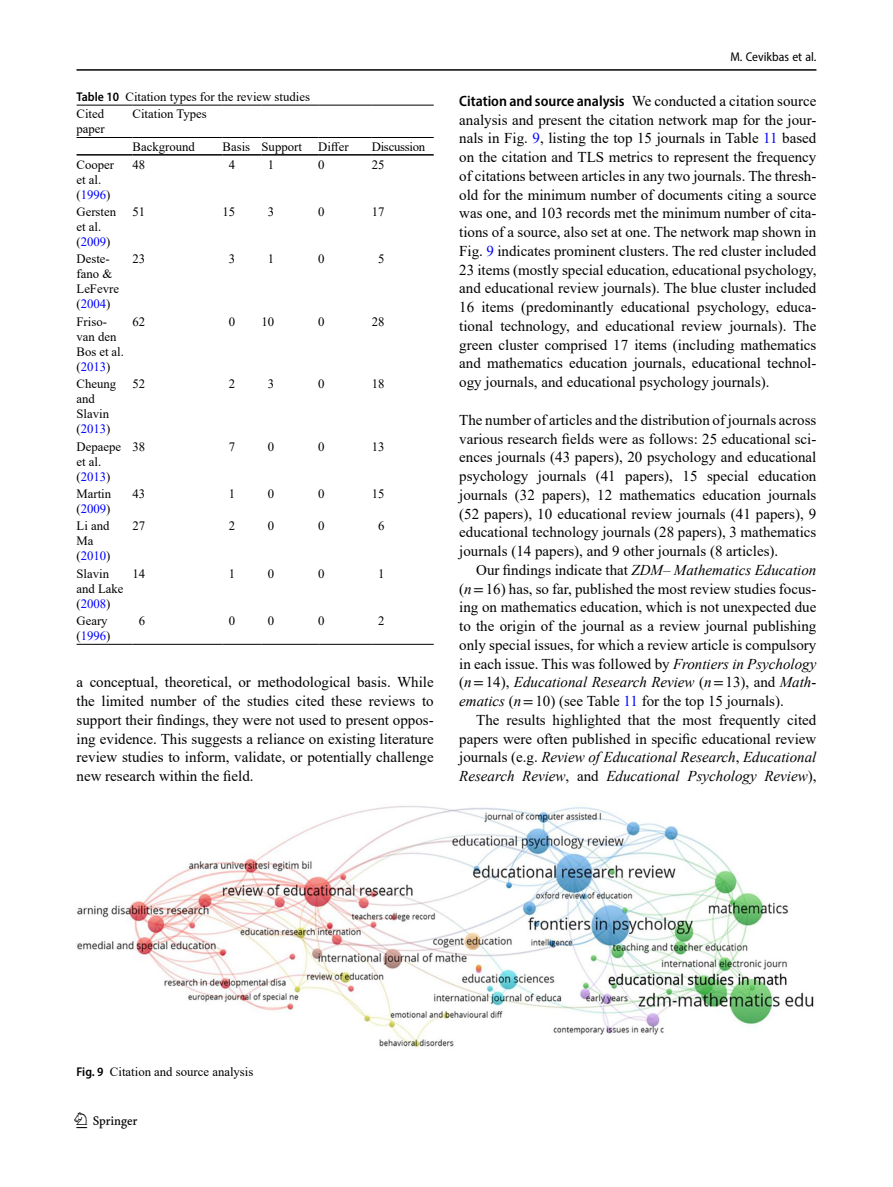
<style>
.page{position:relative;width:893px;height:1187px;background:#fff}
.page>*{position:absolute;margin:0;border:0;box-sizing:border-box;transform-origin:0 0}
.t1{font:22.5px "Springnew";color:#000}
.Formalpara_RuninHead{font:15px/18.8px "Times New Roman";color:#000;text-align:justify}
.Body_Text{font:15px/18.8px "Times New Roman";color:#000;text-align:justify}
.Body_Text_Indent{font:15px/18.8px "Times New Roman";color:#000;text-align:justify}
.Table_Body{font:12.75px/15px "Times New Roman";color:#000}
.Table_Head{font:12.75px/15px "Times New Roman";color:#000}
.Table_Caption{font:12.75px "Times New Roman";color:#000}
.Figure_Caption{font:12.75px "Times New Roman";color:#000}
.t2{font:semi-condensed 12.75px "Myriad Pro";color:#000}
.Table_Head-2{font:12.75px "Times New Roman";letter-spacing:-.02em;color:#000}
.s1{font-family:"Myriad Pro";font-weight:600;font-stretch:semi-condensed}
.s2{color:#00f}
.s3{font-style:italic}
.s4{font-family:"STIX"}
</style>
<div class="page">
<hr style="left:77px;top:69px;width:739px;height:2px;background:#000">
<hr style="left:77px;top:137px;width:56px;height:1px;background:#000">
<hr style="left:77px;top:154px;width:56px;height:1px;background:#000">
<hr style="left:133px;top:154px;width:90px;height:1px;background:#000">
<hr style="left:223px;top:154px;width:39px;height:1px;background:#000">
<hr style="left:262px;top:154px;width:56px;height:1px;background:#000">
<hr style="left:318px;top:154px;width:54px;height:1px;background:#000">
<hr style="left:372px;top:154px;width:62px;height:1px;background:#000">
<hr style="left:77px;top:644px;width:56px;height:1px;background:#000">
<hr style="left:133px;top:644px;width:90px;height:1px;background:#000">
<hr style="left:223px;top:644px;width:39px;height:1px;background:#000">
<hr style="left:262px;top:644px;width:56px;height:1px;background:#000">
<hr style="left:318px;top:644px;width:54px;height:1px;background:#000">
<hr style="left:372px;top:644px;width:62px;height:1px;background:#000">
<hr style="left:77px;top:105px;width:56px;height:1px;background:#000">
<hr style="left:133px;top:105px;width:90px;height:1px;background:#000">
<hr style="left:223px;top:105px;width:39px;height:1px;background:#000">
<hr style="left:262px;top:105px;width:56px;height:1px;background:#000">
<hr style="left:318px;top:105px;width:54px;height:1px;background:#000">
<hr style="left:372px;top:105px;width:62px;height:1px;background:#000">
<hr style="left:133px;top:137px;width:90px;height:1px;background:#000">
<hr style="left:223px;top:137px;width:39px;height:1px;background:#000">
<hr style="left:262px;top:137px;width:56px;height:1px;background:#000">
<hr style="left:318px;top:137px;width:54px;height:1px;background:#000">
<hr style="left:372px;top:137px;width:62px;height:1px;background:#000">
<img style="left:77px;top:806px;width:737px;height:242px">
<p class="Table_Caption" style="left:77px;top:88px;width:235px"><span class="s1">Table 10</span> Citation types for the review studies</p>
<p class="Table_Head" style="left:77px;top:106px;width:30px">Cited paper</p>
<p class="Table_Head" style="left:133px;top:106px;width:76px">Citation Types</p>
<p class="Table_Head" style="left:133px;top:138px;width:64px">Background</p>
<p class="Table_Head" style="left:223px;top:138px;width:29px">Basis</p>
<p class="Table_Head" style="left:262px;top:138px;width:42px">Support</p>
<p class="Table_Head" style="left:318px;top:138px;width:32px">Differ</p>
<p class="Table_Head-2" style="left:372px;top:137px;width:55px">Discussion</p>
<p class="Table_Body" style="left:77px;top:156px;width:39px">Cooper et al. (<span class="s2">1996</span>)</p>
<p class="Table_Body" style="left:133px;top:156px;width:14px">48</p>
<p class="Table_Body" style="left:229px;top:156px;width:8px">4</p>
<p class="Table_Body" style="left:268px;top:156px;width:8px">1</p>
<p class="Table_Body" style="left:318px;top:156px;width:8px">0</p>
<p class="Table_Body" style="left:372px;top:156px;width:14px">25</p>
<p class="Table_Body" style="left:77px;top:204px;width:41px">Gersten et al. (<span class="s2">2009</span>)</p>
<p class="Table_Body" style="left:133px;top:204px;width:14px">51</p>
<p class="Table_Body" style="left:223px;top:204px;width:14px">15</p>
<p class="Table_Body" style="left:268px;top:204px;width:8px">3</p>
<p class="Table_Body" style="left:318px;top:204px;width:8px">0</p>
<p class="Table_Body" style="left:372px;top:204px;width:14px">17</p>
<p class="Table_Body" style="left:77px;top:251px;width:44px">Deste&shy;fano &amp;<br>LeFevre (<span class="s2">2004</span>)</p>
<p class="Table_Body" style="left:133px;top:251px;width:14px">23</p>
<p class="Table_Body" style="left:229px;top:251px;width:8px">3</p>
<p class="Table_Body" style="left:268px;top:251px;width:8px">1</p>
<p class="Table_Body" style="left:318px;top:251px;width:8px">0</p>
<p class="Table_Body" style="left:378px;top:251px;width:8px">5</p>
<p class="Table_Body" style="left:77px;top:313px;width:49px">Friso&shy;van den<br>Bos et al. (<span class="s2">2013</span>)</p>
<p class="Table_Body" style="left:133px;top:313px;width:14px">62</p>
<p class="Table_Body" style="left:229px;top:313px;width:8px">0</p>
<p class="Table_Body" style="left:262px;top:313px;width:14px">10</p>
<p class="Table_Body" style="left:318px;top:313px;width:8px">0</p>
<p class="Table_Body" style="left:372px;top:313px;width:14px">28</p>
<p class="Table_Body" style="left:77px;top:376px;width:41px">Cheung and<br>Slavin (<span class="s2">2013</span>)</p>
<p class="Table_Body" style="left:133px;top:376px;width:14px">52</p>
<p class="Table_Body" style="left:229px;top:376px;width:8px">2</p>
<p class="Table_Body" style="left:268px;top:376px;width:8px">3</p>
<p class="Table_Body" style="left:318px;top:376px;width:8px">0</p>
<p class="Table_Body" style="left:372px;top:376px;width:14px">18</p>
<p class="Table_Body" style="left:77px;top:438px;width:46px">Depaepe et al. (<span class="s2">2013</span>)</p>
<p class="Table_Body" style="left:133px;top:438px;width:14px">38</p>
<p class="Table_Body" style="left:229px;top:438px;width:8px">7</p>
<p class="Table_Body" style="left:268px;top:438px;width:8px">0</p>
<p class="Table_Body" style="left:318px;top:438px;width:8px">0</p>
<p class="Table_Body" style="left:372px;top:438px;width:14px">13</p>
<p class="Table_Body" style="left:77px;top:485px;width:36px">Martin (<span class="s2">2009</span>)</p>
<p class="Table_Body" style="left:133px;top:485px;width:14px">43</p>
<p class="Table_Body" style="left:229px;top:485px;width:8px">1</p>
<p class="Table_Body" style="left:268px;top:485px;width:8px">0</p>
<p class="Table_Body" style="left:318px;top:485px;width:8px">0</p>
<p class="Table_Body" style="left:372px;top:485px;width:14px">15</p>
<p class="Table_Body" style="left:77px;top:518px;width:35px">Li and<br>Ma (<span class="s2">2010</span>)</p>
<p class="Table_Body" style="left:133px;top:518px;width:14px">27</p>
<p class="Table_Body" style="left:229px;top:518px;width:8px">2</p>
<p class="Table_Body" style="left:268px;top:518px;width:8px">0</p>
<p class="Table_Body" style="left:318px;top:518px;width:8px">0</p>
<p class="Table_Body" style="left:378px;top:518px;width:8px">6</p>
<p class="Table_Body" style="left:77px;top:565px;width:49px">Slavin and Lake (<span class="s2">2008</span>)</p>
<p class="Table_Body" style="left:133px;top:565px;width:14px">14</p>
<p class="Table_Body" style="left:229px;top:565px;width:8px">1</p>
<p class="Table_Body" style="left:268px;top:565px;width:8px">0</p>
<p class="Table_Body" style="left:318px;top:565px;width:8px">0</p>
<p class="Table_Body" style="left:378px;top:565px;width:8px">1</p>
<p class="Table_Body" style="left:77px;top:613px;width:35px">Geary (<span class="s2">1996</span>)</p>
<p class="Table_Body" style="left:139px;top:613px;width:8px">6</p>
<p class="Table_Body" style="left:229px;top:613px;width:8px">0</p>
<p class="Table_Body" style="left:268px;top:613px;width:8px">0</p>
<p class="Table_Body" style="left:318px;top:613px;width:8px">0</p>
<p class="Table_Body" style="left:378px;top:613px;width:8px">2</p>
<p class="Body_Text" style="left:77px;top:672px;width:359px">a conceptual, theoretical, or methodological basis. While the limited number of the studies cited these reviews to support their findings, they were not used to present oppos&shy;ing evidence. This suggests a reliance on existing literature review studies to inform, validate, or potentially challenge new research within the field.</p>
<p class="t2" style="left:730px;top:49px;width:87px">M. Cevikbas et al.</p>
<p class="Formalpara_RuninHead" style="left:459px;top:91px;width:359px"><span class="s1">Citation and source analysis</span> We conducted a citation source analysis and present the citation network map for the jour&shy;nals in Fig. <span class="s2">9</span>, listing the top 15 journals in Table <span class="s2">11</span> based on the citation and TLS metrics to represent the frequency of citations between articles in any two journals. The thresh&shy;old for the minimum number of documents citing a source was one, and 103 records met the minimum number of cita&shy;tions of a source, also set at one. The network map shown in Fig. <span class="s2">9</span> indicates prominent clusters. The red cluster included 23 items (mostly special education, educational psychology, and educational review journals). The blue cluster included 16 items (predominantly educational psychology, educa&shy;tional technology, and educational review journals). The green cluster comprised 17 items (including mathematics and mathematics education journals, educational technol&shy;ogy journals, and educational psychology journals).</p>
<p class="Body_Text" style="left:459px;top:410px;width:359px">The number of articles and the distribution of journals across various research fields were as follows: 25 educational sci&shy;ences journals (43 papers), 20 psychology and educational psychology journals (41 papers), 15 special education journals (32 papers), 12 mathematics education journals (52 papers), 10 educational review journals (41 papers), 9 educational technology journals (28 papers), 3 mathematics journals (14 papers), and 9 other journals (8 articles).</p>
<p class="Body_Text_Indent" style="left:459px;top:560px;width:359px;text-indent:17px">Our findings indicate that <span class="s3">ZDM– Mathematics Education </span>(<span class="s3">n</span><span class="s4">=</span>16) has, so far, published the most review studies focus&shy;ing on mathematics education, which is not unexpected due to the origin of the journal as a review journal publishing only special issues, for which a review article is compulsory in each issue. This was followed by <span class="s3">Frontiers in Psychology </span>(<span class="s3">n</span><span class="s4">=</span>14), <span class="s3">Educational Research Review</span> (<span class="s3">n</span><span class="s4">=</span>13), and <span class="s3">Math&shy;ematics</span> (<span class="s3">n</span><span class="s4">=</span>10) (see Table <span class="s2">11</span> for the top 15 journals).</p>
<p class="Body_Text_Indent" style="left:459px;top:710px;width:359px;text-indent:17px">The results highlighted that the most frequently cited papers were often published in specific educational review journals (e.g. <span class="s3">Review of Educational Research</span>, <span class="s3">Educational Research Review</span>, and <span class="s3">Educational Psychology Review</span>),</p>
<p class="Figure_Caption" style="left:77px;top:1062px;width:178px"><span class="s1">Fig. 9</span> Citation and source analysis</p>
<h1 class="t1" style="left:77px;top:1107px;width:63px">1 3</h1>
</div>
